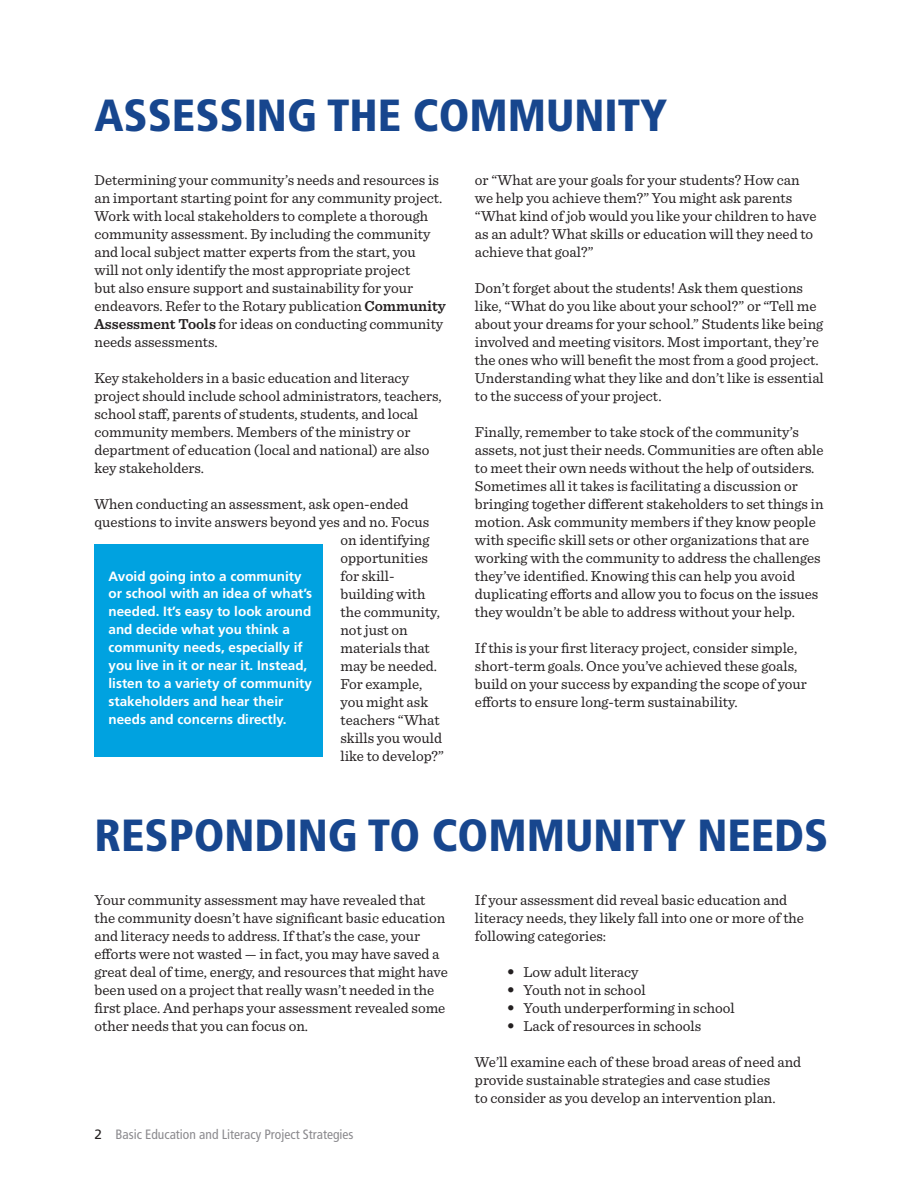
<style>
.page{position:relative;width:918px;height:1188px;background:#fff}
.page>*{position:absolute;margin:0;border:0;box-sizing:border-box;transform-origin:0 0}
.t1{font:900 condensed 45px "Frutiger LT Std";color:#17468e}
.t2{font:15px/18px "Sentinel";color:#231f20}
.t3{font:700 13.5px/18px "Frutiger LT Std";color:#fff}
.t4{font:condensed 13.5px "Frutiger LT Std";color:#8b8a8e}
.s1{font-weight:600}
.s2{font-family:"Frutiger LT Std"}
.s3{font-stretch:normal;color:#231f20}
</style>
<div class="page">
<div style="left:94px;top:544px;width:229px;height:213px;background:#00a2e0"></div>
<h1 class="t1" style="left:94px;top:88px;width:574px">ASSESSING THE COMMUNITY</h1>
<p class="t2" style="left:94px;top:170px;width:353px">Determining your community’s needs and resources is an important starting point for any community project.<br>Work with local stakeholders to complete a thorough community assessment. By including the community and local subject matter experts from the start, you<br>will not only identify the most appropriate project<br>but also ensure support and sustainability for your endeavors. Refer to the Rotary publication <span class="s1">Community Assessment Tools</span> for ideas on conducting community needs assessments.</p>
<p class="t2" style="left:94px;top:368px;width:349px">Key stakeholders in a basic education and literacy project should include school administrators, teachers, school staff, parents of students, students, and local community members. Members of the ministry or department of education (local and national) are also key stakeholders.</p>
<p class="t2" style="left:94px;top:494px;width:316px">When conducting an assessment, ask open-ended</p>
<p class="t2" style="left:94px;top:512px;width:336px">questions to invite answers beyond yes and no. Focus</p>
<p class="t2" style="left:340px;top:530px;width:91px">on identifying</p>
<p class="t2" style="left:340px;top:548px;width:89px">opportunities</p>
<p class="t2" style="left:340px;top:566px;width:56px">for skill-</p>
<p class="t2" style="left:340px;top:584px;width:87px">building with</p>
<p class="t2" style="left:340px;top:602px;width:101px">the community,</p>
<p class="t2" style="left:340px;top:620px;width:69px">not just on</p>
<p class="t2" style="left:340px;top:638px;width:91px">materials that</p>
<p class="t2" style="left:340px;top:656px;width:98px">may be needed.</p>
<p class="t2" style="left:340px;top:674px;width:83px">For example,</p>
<p class="t2" style="left:340px;top:692px;width:89px">you might ask</p>
<p class="t2" style="left:340px;top:710px;width:101px">teachers “What</p>
<p class="t2" style="left:340px;top:728px;width:103px">skills you would</p>
<p class="t2" style="left:340px;top:746px;width:105px">like to develop?”</p>
<p class="t3" style="left:109px;top:567px;width:205px">Avoid going into a community or school with an idea of what’s needed. It’s easy to look around and decide what you think a community needs, especially if you live in it or near it. Instead, listen to a variety of community stakeholders and hear their needs and concerns directly.</p>
<p class="t2" style="left:475px;top:170px;width:343px">or “What are your goals for your students? How can we help you achieve them?” You might ask parents “What kind of job would you like your children to have as an adult? What skills or education will they need to achieve that goal?”</p>
<p class="t2" style="left:475px;top:278px;width:350px">Don’t forget about the students! Ask them questions like, “What do you like about your school?” or “Tell me about your dreams for your school.” Students like being involved and meeting visitors. Most important, they’re the ones who will benefit the most from a good project.<br>Understanding what they like and don’t like is essential to the success of your project.</p>
<p class="t2" style="left:475px;top:422px;width:350px">Finally, remember to take stock of the community’s assets, not just their needs. Communities are often able to meet their own needs without the help of outsiders.<br>Sometimes all it takes is facilitating a discussion or bringing together different stakeholders to set things in motion. Ask community members if they know people with specific skill sets or other organizations that are working with the community to address the challenges they’ve identified. Knowing this can help you avoid duplicating efforts and allow you to focus on the issues they wouldn’t be able to address without your help.</p>
<p class="t2" style="left:475px;top:638px;width:333px">If this is your first literacy project, consider simple, short-term goals. Once you’ve achieved these goals, build on your success by expanding the scope of your efforts to ensure long-term sustainability.</p>
<h1 class="t1" style="left:94px;top:808px;width:735px">RESPONDING TO COMMUNITY NEEDS</h1>
<p class="t2" style="left:94px;top:890px;width:355px">Your community assessment may have revealed that the community doesn’t have significant basic education and literacy needs to address. If that’s the case, your efforts were not wasted — in fact, you may have saved a great deal of time, energy, and resources that might have been used on a project that really wasn’t needed in the first place. And perhaps your assessment revealed some other needs that you can focus on.</p>
<p class="t2" style="left:475px;top:890px;width:331px">If your assessment did reveal basic education and literacy needs, they likely fall into one or more of the following categories:</p>
<p class="t2" style="left:507px;top:962px;width:133px"><span class="s2">•</span> Low adult literacy</p>
<p class="t2" style="left:507px;top:980px;width:140px"><span class="s2">•</span> Youth not in school</p>
<p class="t2" style="left:507px;top:998px;width:229px"><span class="s2">•</span> Youth underperforming in school</p>
<p class="t2" style="left:507px;top:1016px;width:196px"><span class="s2">•</span> Lack of resources in schools</p>
<p class="t2" style="left:475px;top:1052px;width:328px">We’ll examine each of these broad areas of need and provide sustainable strategies and case studies<br>to consider as you develop an intervention plan.</p>
<p class="t4" style="left:94px;top:1126px;width:261px"><span class="s3">2</span> Basic Education and Literacy Project Strategies</p>
</div>
